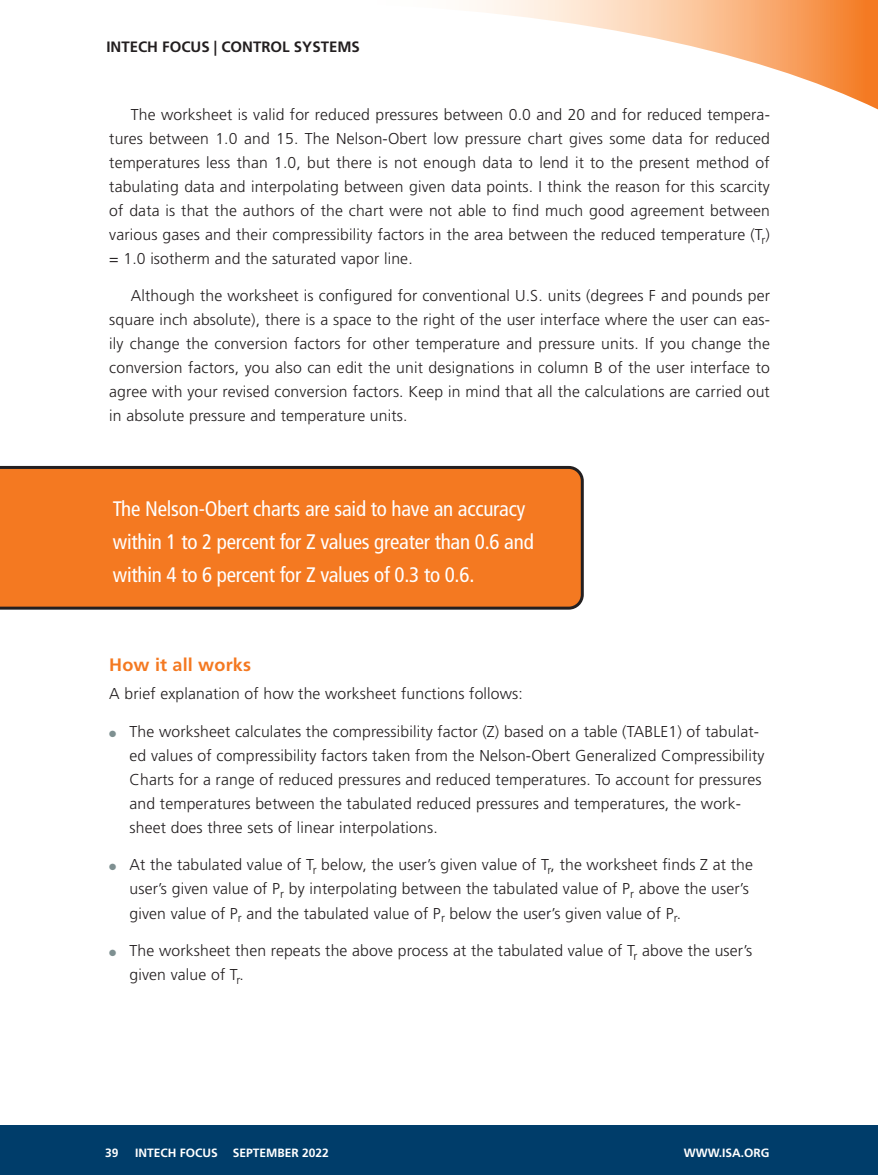
<style>
.page{position:relative;width:878px;height:1175px;background:#fff}
.page>*{position:absolute;margin:0;border:0;box-sizing:border-box;transform-origin:0 0}
.Call_Outs{font:condensed 21px/33px "Frutiger";letter-spacing:-.01em;color:#fff}
.Subhead{font:700 18px "Frutiger";letter-spacing:.01em;color:#f47921}
.text{font:300 15.75px/24px "Frutiger";letter-spacing:.01em;color:#231f20}
.no_indent{font:300 15.75px "Frutiger";letter-spacing:.01em;color:#231f20}
.t1{font:700 15px "Frutiger";color:#231f20}
.t2{font:700 12px "Frutiger";color:#fff}
.s1{color:#7e9091}
</style>
<div class="page">
<div style="left:0;top:1125px;width:878px;height:49px;background:#003d6a"></div>
<svg style="left:469px;top:0;width:409px;height:110px"></svg>
<div style="left:0;top:466px;width:583px;height:143px;background:#f47921"></div>
<p class="t1" style="left:106px;top:38px;width:255px">INTECH FOCUS | CONTROL SYSTEMS</p>
<p class="text" style="left:109px;top:102px;width:662px;text-align:justify;text-indent:22px">The worksheet is valid for reduced pressures between 0.0 and 20 and for reduced tempera&shy;tures between 1.0 and 15. The Nelson-Obert low pressure chart gives some data for reduced temperatures less than 1.0, but there is not enough data to lend it to the present method of tabulating data and interpolating between given data points. I think the reason for this scarcity of data is that the authors of the chart were not able to find much good agreement between various gases and their compressibility factors in the area between the reduced temperature (T<sub>r</sub>) = 1.0 isotherm and the saturated vapor line.</p>
<p class="text" style="left:109px;top:284px;width:662px;text-align:justify;text-indent:22px">Although the worksheet is configured for conventional U.S. units (degrees F and pounds per square inch absolute), there is a space to the right of the user interface where the user can eas&shy;ily change the conversion factors for other temperature and pressure units. If you change the conversion factors, you also can edit the unit designations in column B of the user interface to agree with your revised conversion factors. Keep in mind that all the calculations are carried out in absolute pressure and temperature units.</p>
<p class="Call_Outs" style="left:113px;top:492px;width:422px">The Nelson-Obert charts are said to have an accuracy within 1 to 2 percent for Z values greater than 0.6 and within 4 to 6 percent for Z values of 0.3 to 0.6.</p>
<p class="Subhead" style="left:109px;top:654px;width:143px">How it all works</p>
<p class="no_indent" style="left:109px;top:685px;width:415px">A brief explanation of how the worksheet functions follows:</p>
<p class="text" style="left:129px;top:719px;width:636px;text-indent:-20px"><span class="s1">●</span> The worksheet calculates the compressibility factor (Z) based on a table (TABLE1) of tabulat&shy;ed values of compressibility factors taken from the Nelson-Obert Generalized Compressibility Charts for a range of reduced pressures and reduced temperatures. To account for pressures and temperatures between the tabulated reduced pressures and temperatures, the work&shy;sheet does three sets of linear interpolations.</p>
<p class="text" style="left:129px;top:853px;width:625px;text-indent:-20px"><span class="s1">●</span> At the tabulated value of T<sub>r</sub> below, the user’s given value of T<sub>r</sub>, the worksheet finds Z at the user’s given value of P<sub>r</sub> by interpolating between the tabulated value of P<sub>r</sub> above the user’s given value of P<sub>r</sub> and the tabulated value of P<sub>r</sub> below the user’s given value of P<sub>r</sub>.</p>
<p class="text" style="left:129px;top:938px;width:624px;text-indent:-20px"><span class="s1">●</span> The worksheet then repeats the above process at the tabulated value of T<sub>r</sub> above the user’s given value of T<sub>r</sub>.</p>
<p class="t2" style="left:105px;top:1145px;width:15px">39</p>
<p class="t2" style="left:135px;top:1145px;width:195px">INTECH FOCUS SEPTEMBER 2022</p>
<p class="t2" style="left:683px;top:1145px;width:87px">WWW.ISA.ORG</p>
</div>
